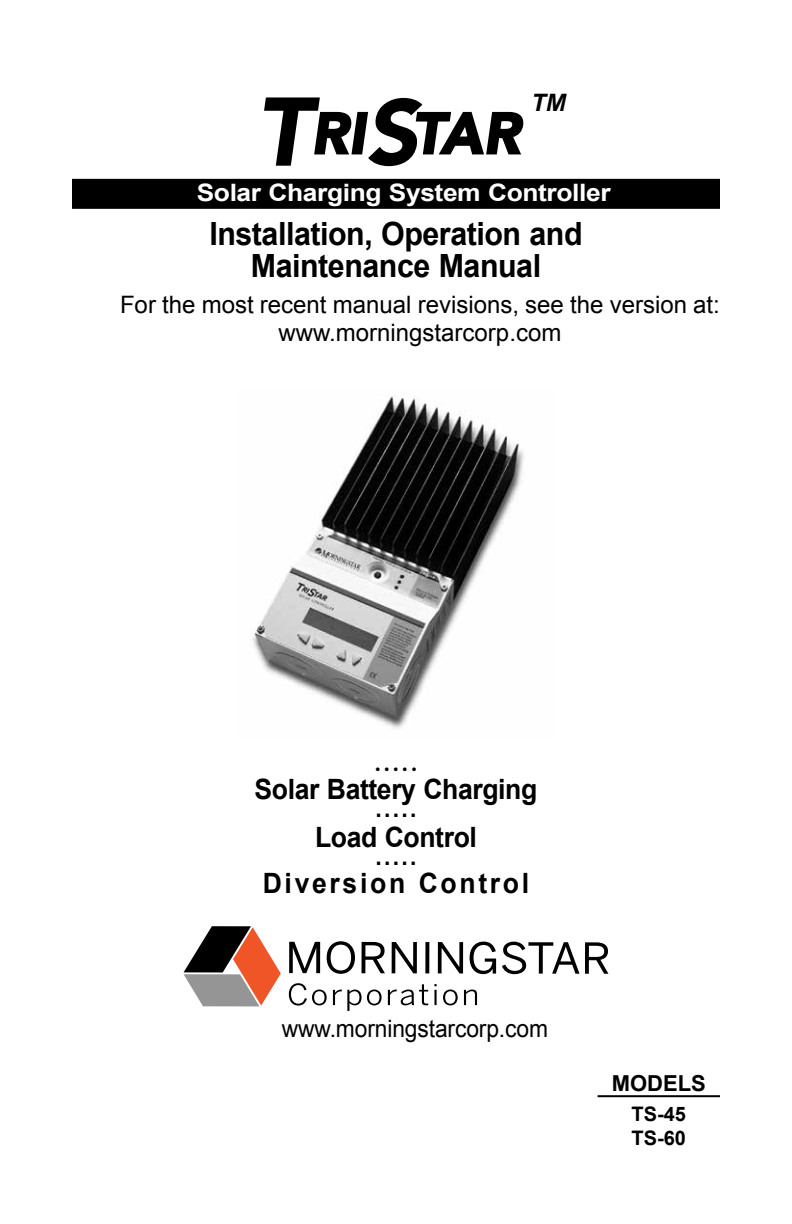
<style>
.page{position:relative;width:792px;height:1224px;background:#fff}
.page>*{position:absolute;margin:0;border:0;box-sizing:border-box;transform-origin:0 0}
.t1{font:700 32px/32px "Arial";letter-spacing:-.015em;color:#000;text-align:center;scale:.95 1}
.t2{font:700 28px "Arial";letter-spacing:-.015em;color:#000;scale:.95 1}
.t3{font:700 28px "Arial";letter-spacing:.1em;color:#000;scale:.95 1}
.t4{font:24px/28px "Arial";color:#000;text-align:center}
.t5{font:700 24px "Arial";letter-spacing:-.015em;color:#fff;scale:1.1 1}
.t6{font:24px "Arial";color:#000;scale:.95 1}
.t7{font:700 24px "Arial";color:#000;scale:.95 1}
.t8{font:800 24px "Avenir LT Std";color:#000;scale:.95 1}
.t9{font:italic 700 24px "Arial";color:#000}
.t10{font:700 22px "Arial";color:#000}
.t11{font:700 20px/24px "Arial";color:#000}
</style>
<div class="page">
<div style="left:72px;top:179px;width:648px;height:30px;background:#000"></div>
<svg style="left:264px;top:97px;width:260px;height:69px"></svg>
<img style="left:252px;top:396px;width:272px;height:333px">
<hr style="left:598px;top:1095px;width:122px;height:2px;background:#000">
<svg style="left:289px;top:942px;width:31px;height:31px"></svg>
<svg style="left:327px;top:941px;width:28px;height:33px"></svg>
<svg style="left:362px;top:942px;width:23px;height:31px"></svg>
<svg style="left:392px;top:942px;width:25px;height:31px"></svg>
<svg style="left:425px;top:942px;width:4px;height:31px"></svg>
<svg style="left:438px;top:942px;width:25px;height:31px"></svg>
<svg style="left:470px;top:942px;width:26px;height:32px"></svg>
<svg style="left:502px;top:942px;width:106px;height:32px"></svg>
<svg style="left:184px;top:926px;width:97px;height:80px"></svg>
<svg style="left:289px;top:983px;width:38px;height:23px"></svg>
<svg style="left:333px;top:990px;width:49px;height:21px"></svg>
<svg style="left:388px;top:984px;width:40px;height:21px"></svg>
<hr style="left:434px;top:990px;width:3px;height:15px;background:#000">
<svg style="left:443px;top:990px;width:15px;height:15px"></svg>
<svg style="left:464px;top:990px;width:13px;height:15px"></svg>
<p class="t9" style="left:531px;top:94px;width:36px">TM</p>
<p class="t5" style="left:197px;top:183px;width:378px">Solar Charging System Controller</p>
<h1 class="t1" style="left:209px;top:221px;width:394px">Installation, Operation and<br>Maintenance Manual</h1>
<p class="t4" style="left:120px;top:292px;width:601px">For the most recent manual revisions, see the version at: www.morningstarcorp.com</p>
<p class="t8" style="left:375px;top:753px;width:47px">.....</p>
<p class="t2" style="left:255px;top:779px;width:299px">Solar Battery Charging</p>
<p class="t7" style="left:376px;top:800px;width:44px">.....</p>
<p class="t2" style="left:315px;top:827px;width:172px">Load Control</p>
<p class="t7" style="left:376px;top:848px;width:44px">.....</p>
<p class="t3" style="left:263px;top:873px;width:282px">Diversion Control</p>
<p class="t6" style="left:282px;top:1020px;width:282px">www.morningstarcorp.com</p>
<p class="t10" style="left:612px;top:1075px;width:96px">MODELS</p>
<p class="t11" style="left:632px;top:1104px;width:56px">TS-45<br>TS-60</p>
</div>
